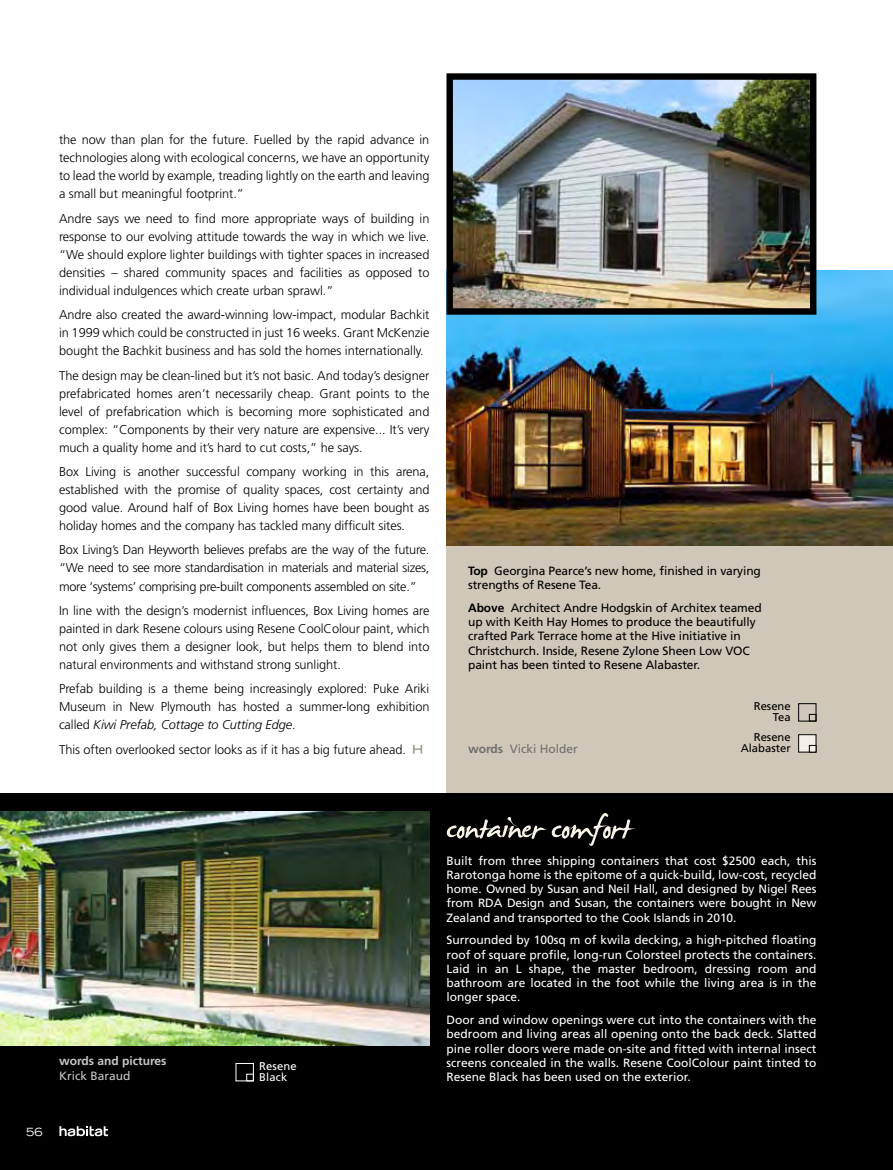
<style>
.page{position:relative;width:893px;height:1170px;background:#fff}
.page>*{position:absolute;margin:0;border:0;box-sizing:border-box;transform-origin:0 0}
.t1{font:54px "James Fajardo";letter-spacing:-.02em;color:#f7f3e6}
.t2{font:300 12.75px/18px "Frutiger";letter-spacing:-.005em;color:#000;text-align:justify}
.t3{font:12px/14.2px "Frutiger";color:#fff;text-align:justify}
.t4{font:12px/14.2px "Frutiger";letter-spacing:-.01em;color:#000}
.t5{font:700 12px "Frutiger";color:#c5c6c6}
.t6{font:12px "Frutiger";color:#6f6f6e}
.t7{font:12px "Frutiger";color:#c5c6c6}
.t8{font:11.25px/11.2px "Frutiger";color:#000;text-align:right}
.t9{font:11.25px/11.2px "Frutiger";letter-spacing:.015em;color:#fff}
.t10{font:expanded 11.25px "Trade Gothic LH";color:#fff}
.s1{font-style:italic}
.s2{font-weight:700}
</style>
<div class="page">
<div style="left:446px;top:545px;width:447px;height:248px;background:#cfc7b8"></div>
<div style="left:0;top:793px;width:893px;height:376px;background:#000"></div>
<img style="left:0;top:811px;width:429px;height:234px">
<div style="left:236px;top:1063px;width:18px;height:17px;border:1px solid #fff"></div>
<div style="left:246px;top:1073px;width:8px;height:7px;border:1px solid #fff"></div>
<img style="left:446px;top:270px;width:447px;height:276px">
<img style="left:453px;top:80px;width:356px;height:228px">
<div style="left:446px;top:73px;width:370px;height:242px;border:6px solid #000"></div>
<svg style="left:413px;top:745px;width:9px;height:8px"></svg>
<div style="left:798px;top:703px;width:18px;height:18px;border:1px solid #000"></div>
<div style="left:809px;top:714px;width:7px;height:7px;border:1px solid #000"></div>
<div style="left:799px;top:734px;width:17px;height:18px;background:#f5f0e6"></div>
<div style="left:798px;top:734px;width:18px;height:18px;border:1px solid #000"></div>
<div style="left:809px;top:745px;width:7px;height:7px;border:1px solid #000"></div>
<svg style="left:59px;top:1126px;width:49px;height:10px"></svg>
<p class="t2" style="left:59px;top:131px;width:372px">the now than plan for the future. Fuelled by the rapid advance in technologies along with ecological concerns, we have an opportunity to lead the world by example, treading lightly on the earth and leaving a small but meaningful footprint.”</p>
<p class="t2" style="left:59px;top:209px;width:372px">Andre says we need to find more appropriate ways of building in response to our evolving attitude towards the way in which we live. “We should explore lighter buildings with tighter spaces in increased densities – shared community spaces and facilities as opposed to individual indulgences which create urban sprawl.”</p>
<p class="t2" style="left:59px;top:306px;width:372px">Andre also created the award-winning low-impact, modular Bachkit in 1999 which could be constructed in just 16 weeks. Grant McKenzie bought the Bachkit business and has sold the homes internationally.</p>
<p class="t2" style="left:59px;top:366px;width:372px">The design may be clean-lined but it’s not basic. And today’s designer prefabricated homes aren’t necessarily cheap. Grant points to the level of prefabrication which is becoming more sophisticated and complex: “Components by their very nature are expensive... It’s very much a quality home and it’s hard to cut costs,” he says.</p>
<p class="t2" style="left:59px;top:463px;width:372px">Box Living is another successful company working in this arena, established with the promise of quality spaces, cost certainty and good value. Around half of Box Living homes have been bought as holiday homes and the company has tackled many difficult sites.</p>
<p class="t2" style="left:59px;top:541px;width:372px">Box Living’s Dan Heyworth believes prefabs are the way of the future. “We need to see more standardisation in materials and material sizes, more ‘systems’ comprising pre-built components assembled on site.”</p>
<p class="t2" style="left:59px;top:601px;width:372px">In line with the design’s modernist influences, Box Living homes are painted in dark Resene colours using Resene CoolColour paint, which not only gives them a designer look, but helps them to blend into natural environments and withstand strong sunlight.</p>
<p class="t2" style="left:59px;top:680px;width:372px">Prefab building is a theme being increasingly explored: Puke Ariki Museum in New Plymouth has hosted a summer-long exhibition called <span class="s1">Kiwi Prefab, Cottage to Cutting Edge</span>.</p>
<p class="t2" style="left:59px;top:740px;width:348px">This often overlooked sector looks as if it has a big future ahead.</p>
<p class="t4" style="left:468px;top:563px;width:294px"><span class="s2">Top</span> Georgina Pearce’s new home, finished in varying strengths of Resene Tea.</p>
<p class="t4" style="left:468px;top:600px;width:295px"><span class="s2">Above</span> Architect Andre Hodgskin of Architex teamed up with Keith Hay Homes to produce the beautifully crafted Park Terrace home at the Hive initiative in Christchurch. Inside, Resene Zylone Sheen Low VOC paint has been tinted to Resene Alabaster.</p>
<p class="t6" style="left:468px;top:741px;width:111px"><span class="s2">words</span> Vicki Holder</p>
<p class="t8" style="left:754px;top:700px;width:38px">Resene<br>Tea</p>
<p class="t8" style="left:741px;top:731px;width:52px">Resene<br>Alabaster</p>
<p class="t5" style="left:59px;top:1053px;width:109px">words and pictures</p>
<p class="t7" style="left:59px;top:1068px;width:73px">Krick Baraud</p>
<p class="t10" style="left:26px;top:1124px;width:18px">56</p>
<p class="t9" style="left:259px;top:1060px;width:39px">Resene<br>Black</p>
<h1 class="t1" style="left:446px;top:800px;width:186px">container comfort</h1>
<p class="t3" style="left:446px;top:853px;width:371px">Built from three shipping containers that cost $2500 each, this Rarotonga home is the epitome of a quick-build, low-cost, recycled home. Owned by Susan and Neil Hall, and designed by Nigel Rees from RDA Design and Susan, the containers were bought in New Zealand and transported to the Cook Islands in 2010.</p>
<p class="t3" style="left:446px;top:933px;width:371px">Surrounded by 100sq m of kwila decking, a high-pitched floating roof of square profile, long-run Colorsteel protects the containers.<br>Laid in an L shape, the master bedroom, dressing room and bathroom are located in the foot while the living area is in the longer space.</p>
<p class="t3" style="left:446px;top:1012px;width:371px">Door and window openings were cut into the containers with the bedroom and living areas all opening onto the back deck. Slatted pine roller doors were made on-site and fitted with internal insect screens concealed in the walls. Resene CoolColour paint tinted to Resene Black has been used on the exterior.</p>
</div>
